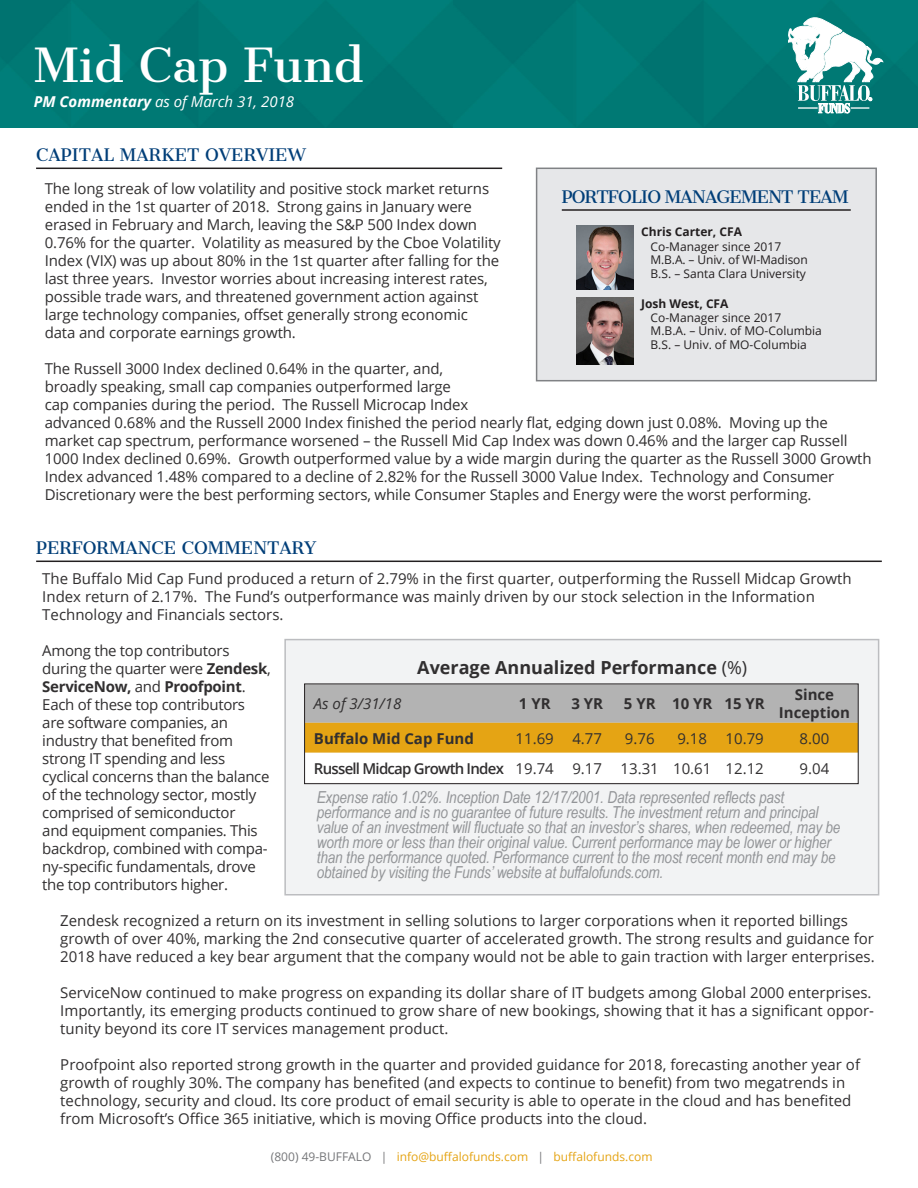
<style>
.page{position:relative;width:918px;height:1188px;background:#fff}
.page>*{position:absolute;margin:0;border:0;box-sizing:border-box;transform-origin:0 0}
.t1{font:45px "Cantata One";color:#fff}
.t2{font:700 18px "Open Sans";color:#312f30}
.t3{font:italic 16.5px/15px "Arial Narrow";letter-spacing:-.01em;color:#939598}
.t4{font:16.5px "Cantata One";color:#003e78}
.t5{font:16.5px "Cantata One";letter-spacing:-.05em;color:#003e78}
.t6{font:15px/18px "Open Sans";letter-spacing:-.01em;color:#312f30}
.t7{font:700 15px/18px "Open Sans";color:#312f30;text-align:center}
.t8{font:italic 15px "Open Sans";color:#fff}
.t9{font:600 15px "Open Sans";letter-spacing:-.05em;color:#312f30}
.t10{font:italic 15px "Open Sans";color:#312f30}
.t11{font:12px "Open Sans";color:#231f20}
.t12{font:12px "Open Sans";color:#e5a414}
.t13{font:700 12px "Open Sans";color:#231f20}
.s1{font-weight:700}
.s2{font-weight:400}
.s3{color:#757679}
</style>
<div class="page">
<div style="left:284px;top:639px;width:595px;height:257px;background:#f2f3f4;border:2px solid #bcbdc0"></div>
<div style="left:452px;top:0;width:466px;height:127px;background:#007974"></div>
<div style="left:0;top:0;width:452px;height:127px;background:#007974"></div>
<svg style="left:788px;top:18px;width:95px;height:95px"></svg>
<hr style="left:36px;top:168px;width:466px;height:1px;background:#231f20">
<svg style="left:306px;top:686px;width:551px;height:96px"></svg>
<div style="left:304px;top:684px;width:555px;height:100px;border:1px solid #231f20"></div>
<hr style="left:36px;top:561px;width:846px;height:1px;background:#231f20">
<div style="left:536px;top:168px;width:341px;height:213px;background:#e6e7e9;border:2px solid #808285"></div>
<img style="left:577px;top:225px;width:57px;height:64px">
<img style="left:577px;top:297px;width:57px;height:67px">
<hr style="left:562px;top:209px;width:289px;height:2px;background:#231f20">
<p class="t1" style="left:34px;top:37px;width:331px">Mid Cap Fund</p>
<p class="t8" style="left:34px;top:91px;width:262px"><span class="s1">PM Commentary</span> as of March 31, 2018</p>
<p class="t4" style="left:36px;top:145px;width:271px">CAPITAL MARKET OVERVIEW</p>
<p class="t6" style="left:45px;top:179px;width:458px">The long streak of low volatility and positive stock market returns ended in the 1st quarter of 2018. Strong gains in January were erased in February and March, leaving the S&amp;P 500 Index down 0.76% for the quarter. Volatility as measured by the Cboe Volatility Index (VIX) was up about 80% in the 1st quarter after falling for the last three years. Investor worries about increasing interest rates, possible trade wars, and threatened government action against large technology companies, offset generally strong economic data and corporate earnings growth.</p>
<p class="t6" style="left:45px;top:359px;width:828px">The Russell 3000 Index declined 0.64% in the quarter, and,<br>broadly speaking, small cap companies outperformed large<br>cap companies during the period. The Russell Microcap Index<br>advanced 0.68% and the Russell 2000 Index finished the period nearly flat, edging down just 0.08%. Moving up the market cap spectrum, performance worsened – the Russell Mid Cap Index was down 0.46% and the larger cap Russell 1000 Index declined 0.69%. Growth outperformed value by a wide margin during the quarter as the Russell 3000 Growth Index advanced 1.48% compared to a decline of 2.82% for the Russell 3000 Value Index. Technology and Consumer Discretionary were the best performing sectors, while Consumer Staples and Energy were the worst performing.</p>
<p class="t5" style="left:562px;top:186px;width:288px">PORTFOLIO MANAGEMENT TEAM</p>
<p class="t13" style="left:641px;top:223px;width:102px">Chris Carter, CFA</p>
<p class="t11" style="left:651px;top:238px;width:132px">Co-Manager since 2017</p>
<p class="t11" style="left:651px;top:252px;width:159px">M.B.A. – Univ. of WI-Madison</p>
<p class="t11" style="left:651px;top:265px;width:157px">B.S. – Santa Clara University</p>
<p class="t13" style="left:641px;top:295px;width:89px">Josh West, CFA</p>
<p class="t11" style="left:651px;top:309px;width:132px">Co-Manager since 2017</p>
<p class="t11" style="left:651px;top:323px;width:173px">M.B.A. – Univ. of MO-Columbia</p>
<p class="t11" style="left:651px;top:336px;width:158px">B.S. – Univ. of MO-Columbia</p>
<p class="t4" style="left:36px;top:538px;width:282px">PERFORMANCE COMMENTARY</p>
<p class="t6" style="left:42px;top:569px;width:811px">The Buffalo Mid Cap Fund produced a return of 2.79% in the first quarter, outperforming the Russell Midcap Growth<br>Index return of 2.17%. The Fund’s outperformance was mainly driven by our stock selection in the Information<br>Technology and Financials sectors.</p>
<p class="t6" style="left:42px;top:641px;width:230px">Among the top contributors during the quarter were <span class="s1">Zendesk</span>,<br><span class="s1">ServiceNow,</span> and <span class="s1">Proofpoint</span>.<br>Each of these top contributors are software companies, an industry that benefited from strong IT spending and less cyclical concerns than the balance of the technology sector, mostly comprised of semiconductor<br>and equipment companies. This backdrop, combined with compa&shy;ny-specific fundamentals, drove the top contributors higher.</p>
<p class="t6" style="left:60px;top:911px;width:816px">Zendesk recognized a return on its investment in selling solutions to larger corporations when it reported billings growth of over 40%, marking the 2nd consecutive quarter of accelerated growth. The strong results and guidance for<br>2018 have reduced a key bear argument that the company would not be able to gain traction with larger enterprises.</p>
<p class="t6" style="left:60px;top:983px;width:815px">ServiceNow continued to make progress on expanding its dollar share of IT budgets among Global 2000 enterprises.<br>Importantly, its emerging products continued to grow share of new bookings, showing that it has a significant oppor&shy;tunity beyond its core IT services management product.</p>
<p class="t6" style="left:60px;top:1055px;width:801px">Proofpoint also reported strong growth in the quarter and provided guidance for 2018, forecasting another year of growth of roughly 30%. The company has benefited (and expects to continue to benefit) from two megatrends in technology, security and cloud. Its core product of email security is able to operate in the cloud and has benefited from Microsoft’s Office 365 initiative, which is moving Office products into the cloud.</p>
<p class="t2" style="left:417px;top:654px;width:331px">Average Annualized Performance <span class="s2">(%)</span></p>
<p class="t10" style="left:314px;top:694px;width:89px">As of 3/31/18</p>
<p class="t7" style="left:519px;top:694px;width:33px">1 YR</p>
<p class="t7" style="left:571px;top:694px;width:33px">3 YR</p>
<p class="t7" style="left:624px;top:694px;width:33px">5 YR</p>
<p class="t7" style="left:672px;top:694px;width:42px">10 YR</p>
<p class="t7" style="left:725px;top:694px;width:42px">15 YR</p>
<p class="t7" style="left:779px;top:685px;width:73px">Since<br>Inception</p>
<p class="t7" style="left:314px;top:729px;width:161px">Buffalo Mid Cap Fund</p>
<p class="t6" style="left:516px;top:729px;width:40px">11.69</p>
<p class="t6" style="left:572px;top:729px;width:31px">4.77</p>
<p class="t6" style="left:625px;top:729px;width:31px">9.76</p>
<p class="t6" style="left:677px;top:729px;width:31px">9.18</p>
<p class="t6" style="left:726px;top:729px;width:40px">10.79</p>
<p class="t6" style="left:800px;top:729px;width:31px">8.00</p>
<p class="t9" style="left:314px;top:758px;width:192px">Russell Midcap Growth Index</p>
<p class="t6" style="left:516px;top:759px;width:40px">19.74</p>
<p class="t6" style="left:572px;top:759px;width:31px">9.17</p>
<p class="t6" style="left:621px;top:759px;width:40px">13.31</p>
<p class="t6" style="left:673px;top:759px;width:40px">10.61</p>
<p class="t6" style="left:726px;top:759px;width:40px">12.12</p>
<p class="t6" style="left:800px;top:759px;width:31px">9.04</p>
<p class="t3" style="left:317px;top:789px;width:525px">Expense ratio 1.02%. Inception Date 12/17/2001. Data represented reflects past performance and is no guarantee of future results. The investment return and principal value of an investment will fluctuate so that an investor’s shares, when redeemed, may be worth more or less than their original value. Current performance may be lower or higher than the performance quoted. Performance current to the most recent month end may be obtained by visiting the Funds’ website at buffalofunds.com.</p>
<p class="t12" style="left:271px;top:1149px;width:383px"><span class="s3">(800) 49-BUFFALO |</span> info@buffalofunds.com <span class="s3">|</span> buffalofunds.com</p>
</div>
